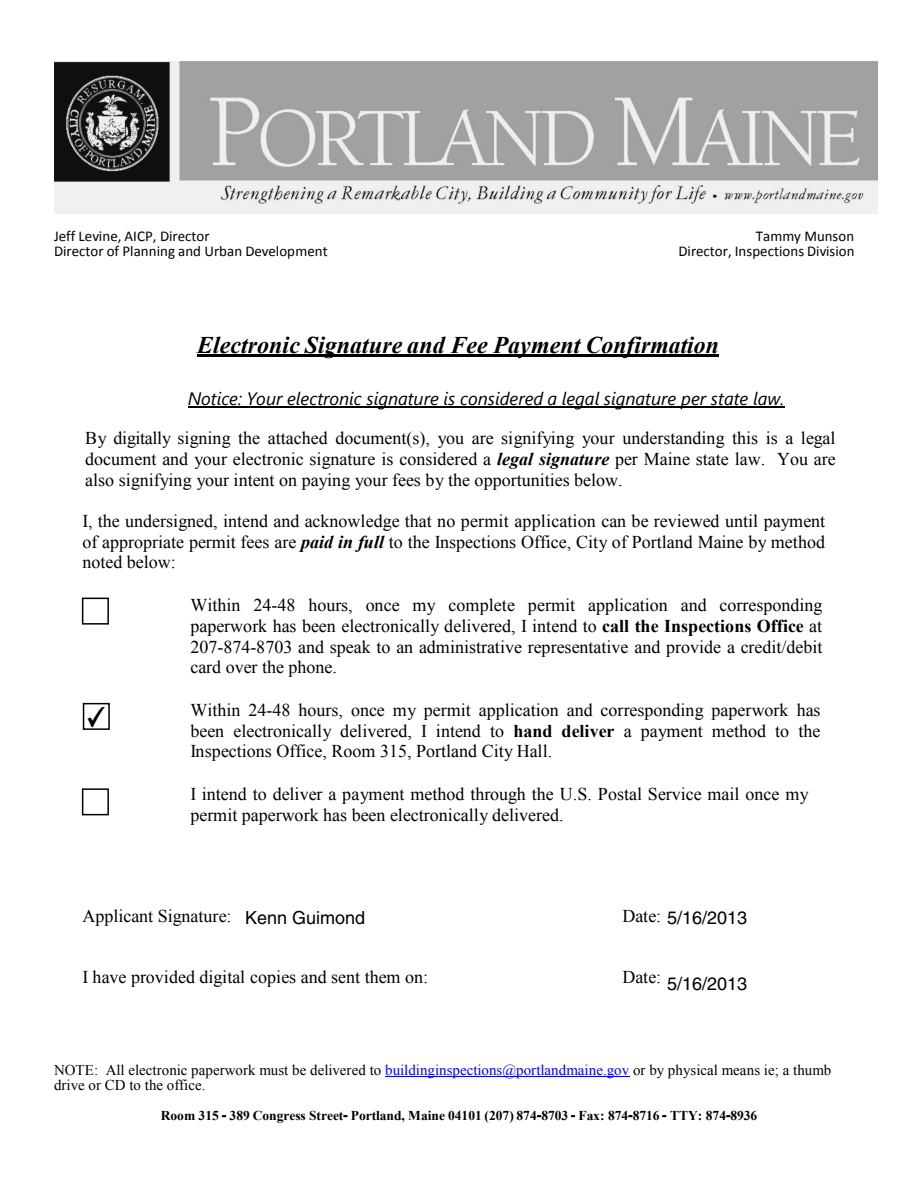
<style>
.page{position:relative;width:918px;height:1188px;background:#fff}
.page>*{position:absolute;margin:0;border:0;box-sizing:border-box;transform-origin:0 0}
.t1{font:italic 700 24px "Times New Roman";color:#000}
.t2{font:18px/20.5px "Times New Roman";color:#000}
.t3{font:18px "Helvetica";color:#000}
.t4{font:15px/15px "Times New Roman";color:#000}
.t5{font:15px "Calibri";color:#000}
.t6{font:700 13.5px "Times New Roman";color:#000}
.s1{font-family:"Segoe UI";font-style:italic}
.s2{font-weight:700;font-style:italic}
.s3{font-weight:700}
.s4{color:#00f}
.s5{font-family:"Cambria Math";font-weight:400}
</style>
<div class="page">
<img style="left:54px;top:61px;width:824px;height:152px">
<hr style="left:197px;top:354px;width:522px;height:3px;background:#000">
<hr style="left:188px;top:406px;width:596px;height:1px;background:#000">
<hr style="left:385px;top:1076px;width:244px;height:1px;background:#00f">
<div style="left:82px;top:598px;width:27px;height:27px;border:2px solid #000"></div>
<div style="left:83px;top:703px;width:27px;height:27px;border:2px solid #000"></div>
<div style="left:82px;top:788px;width:27px;height:27px;border:2px solid #000"></div>
<p class="t5" style="left:54px;top:226px;width:157px">Jeff Levine, AICP, Director</p>
<p class="t5" style="left:756px;top:226px;width:100px">Tammy Munson</p>
<p class="t5" style="left:54px;top:242px;width:275px">Director of Planning and Urban Development</p>
<p class="t5" style="left:678px;top:242px;width:178px">Director, Inspections Division</p>
<p class="t1" style="left:197px;top:328px;width:523px">Electronic Signature and Fee Payment Confirmation</p>
<p class="t2" style="left:85px;top:379px;width:752px;line-height:39.6px;text-indent:102px"><span class="s1">Notice: Your electronic signature is considered a legal signature per state law.<br></span>By digitally signing the attached document(s), you are signifying your understanding this is a legal</p>
<p class="t2" style="left:85px;top:448px;width:752px">document and your electronic signature is considered a <span class="s2">legal signature</span> per Maine state law. You are also signifying your intent on paying your fees by the opportunities below.</p>
<p class="t2" style="left:82px;top:510px;width:744px;text-align:justify">I, the undersigned, intend and acknowledge that no permit application can be reviewed until payment of appropriate permit fees are <span class="s2">paid in full</span> to the Inspections Office, City of Portland Maine by method noted below:</p>
<p class="t2" style="left:190px;top:595px;width:634px;text-align:justify">Within 24-48 hours, once my complete permit application and corresponding paperwork has been electronically delivered, I intend to <span class="s3">call the Inspections Office</span> at 207-874-8703 and speak to an administrative representative and provide a credit/debit card over the phone.</p>
<p class="t2" style="left:190px;top:699px;width:632px;text-align:justify">Within 24-48 hours, once my permit application and corresponding paperwork has been electronically delivered, I intend to <span class="s3">hand deliver</span> a payment method to the Inspections Office, Room 315, Portland City Hall.</p>
<p class="t2" style="left:190px;top:783px;width:620px">I intend to deliver a payment method through the U.S. Postal Service mail once my permit paperwork has been electronically delivered.</p>
<p class="t2" style="left:82px;top:905px;width:151px">Applicant Signature:</p>
<p class="t2" style="left:622px;top:905px;width:40px">Date:</p>
<p class="t3" style="left:245px;top:907px;width:121px">Kenn Guimond</p>
<p class="t3" style="left:667px;top:907px;width:82px">5/16/2013</p>
<p class="t2" style="left:82px;top:966px;width:347px">I have provided digital copies and sent them on:</p>
<p class="t2" style="left:622px;top:966px;width:40px">Date:</p>
<p class="t3" style="left:667px;top:973px;width:82px">5/16/2013</p>
<p class="t4" style="left:54px;top:1062px;width:779px">NOTE: All electronic paperwork must be delivered to <span class="s4">buildinginspections@portlandmaine.gov</span> or by physical means ie; a thumb drive or CD to the office.</p>
<p class="t6" style="left:161px;top:1106px;width:598px">Room 315 <span class="s5">-</span> 389 Congress Street<span class="s5">-</span> Portland, Maine 04101 (207) 874<span class="s5">-</span>8703 <span class="s5">-</span> Fax: 874<span class="s5">-</span>8716 <span class="s5">-</span> TTY: 874<span class="s5">-</span>8936</p>
</div>
